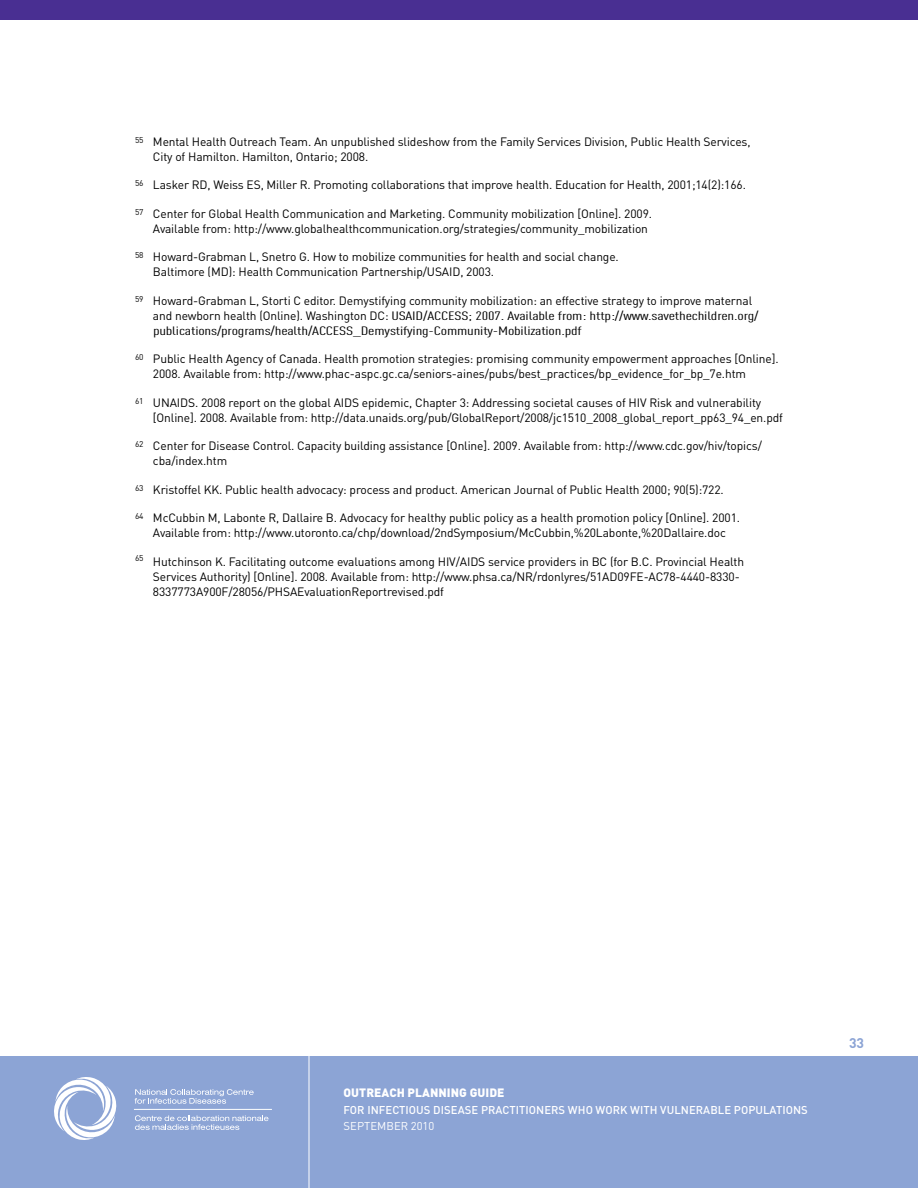
<style>
.page{position:relative;width:918px;height:1188px;background:#fff}
.page>*{position:absolute;margin:0;border:0;box-sizing:border-box;transform-origin:0 0}
.t1{font:700 13.8px "DIN Pro";color:#8ca4d5}
.t2{font:12px/15px "DIN Pro";letter-spacing:-.01em;color:#000}
.t3{font:12px/15px "DIN Cond";letter-spacing:-.01em;color:#000;scale:1.5 1}
.t4{font:900 12px "DIN Pro";letter-spacing:.005em;color:#fff}
.t5{font:500 11.25px "DIN Pro";letter-spacing:.005em;color:#fff}
.t6{font:11.25px "DIN Pro";letter-spacing:.005em;color:#fff}
.s1{font-family:"DIN Pro"}
</style>
<div class="page">
<div style="left:0;top:1057px;width:918px;height:131px;background:#8ca4d5"></div>
<div style="left:0;top:0;width:918px;height:20px;background:#492f92"></div>
<hr style="left:309px;top:1048px;width:1px;height:140px;background:#fff">
<svg style="left:135px;top:1089px;width:119px;height:15px"></svg>
<svg style="left:135px;top:1115px;width:133px;height:15px"></svg>
<svg style="left:54px;top:1077px;width:63px;height:63px"></svg>
<hr style="left:134px;top:1109px;width:138px;height:1px;background:#fff">
<p class="t2" style="left:153px;top:134px;width:599px;text-indent:-18px"><sup>55</sup> Mental Health Outreach Team. An unpublished slideshow from the Family Services Division, Public Health Services,<br>City of Hamilton. Hamilton, Ontario; 2008.</p>
<p class="t2" style="left:135px;top:177px;width:612px"><sup>56</sup> Lasker RD, Weiss ES, Miller R. Promoting collaborations that improve health. Education for Health, 2001;14(2):166.</p>
<p class="t2" style="left:153px;top:206px;width:501px;text-indent:-18px"><sup>57</sup> Center for Global Health Communication and Marketing. Community mobilization [Online]. 2009.<br>Available from: http://www.globalhealthcommunication.org/strategies/community_mobilization</p>
<p class="t2" style="left:153px;top:249px;width:467px;text-indent:-18px"><sup>58</sup> Howard-Grabman L, Snetro G. How to mobilize communities for health and social change.<br>Baltimore (MD): Health Communication Partnership/USAID, 2003.</p>
<p class="t2" style="left:135px;top:293px;width:619px"><sup>59</sup> Howard-Grabman L, Storti C editor. Demystifying community mobilization: an effective strategy to improve maternal</p>
<p class="t3" style="left:153px;top:308px;width:405px"><span class="s1">and newborn health (Online). Washington DC:</span> USAID/ACCESS; 2007. Available from: http://www.savethechildren.org/ publications/programs/health/ACCESS_Demystifying-Community-Mobilization.pdf</p>
<p class="t2" style="left:153px;top:351px;width:627px;text-indent:-18px"><sup>60</sup> Public Health Agency of Canada. Health promotion strategies: promising community empowerment approaches [Online].<br>2008. Available from: http://www.phac-aspc.gc.ca/seniors-aines/pubs/best_practices/bp_evidence_for_bp_7e.htm</p>
<p class="t2" style="left:153px;top:395px;width:632px;text-indent:-18px"><sup>61</sup> UNAIDS. 2008 report on the global AIDS epidemic, Chapter 3: Addressing societal causes of HIV Risk and vulnerability [Online]. 2008. Available from: http://data.unaids.org/pub/GlobalReport/2008/jc1510_2008_global_report_pp63_94_en.pdf</p>
<p class="t2" style="left:153px;top:438px;width:611px;text-indent:-18px"><sup>62</sup> Center for Disease Control. Capacity building assistance [Online]. 2009. Available from: http://www.cdc.gov/hiv/topics/ cba/index.htm</p>
<p class="t2" style="left:135px;top:482px;width:590px"><sup>63</sup> Kristoffel KK. Public health advocacy: process and product. American Journal of Public Health 2000; 90(5):722.</p>
<p class="t2" style="left:135px;top:510px;width:607px;text-align:center"><sup>64</sup> McCubbin M, Labonte R, Dallaire B. Advocacy for healthy public policy as a health promotion policy [Online]. 2001.<br>Available from: http://www.utoronto.ca/chp/download/2ndSymposium/McCubbin,%20Labonte,%20Dallaire.doc</p>
<p class="t2" style="left:153px;top:554px;width:593px;text-indent:-18px"><sup>65</sup> Hutchinson K. Facilitating outcome evaluations among HIV/AIDS service providers in BC (for B.C. Provincial Health<br>Services Authority) [Online]. 2008. Available from: http://www.phsa.ca/NR/rdonlyres/51AD09FE-AC78-4440-8330-<br>8337773A900F/28056/PHSAEvaluationReportrevised.pdf</p>
<p class="t4" style="left:344px;top:1085px;width:95px">OUTREACH PLANNIN</p>
<p class="t4" style="left:459px;top:1085px;width:47px">G GUIDE</p>
<p class="t5" style="left:344px;top:1102px;width:466px">FOR INFECTI OUS DISEASE PRACTITI ONERS WHO WORK WITH VULNERABLE POPULATI ONS</p>
<p class="t6" style="left:344px;top:1119px;width:15px">September</p>
<p class="t4" style="left:430px;top:1085px;width:8px">NN</p>
<p class="t6" style="left:350px;top:1119px;width:86px">EPTEMBER 2010</p>
<p class="t1" style="left:849px;top:1034px;width:16px">33</p>
</div>
